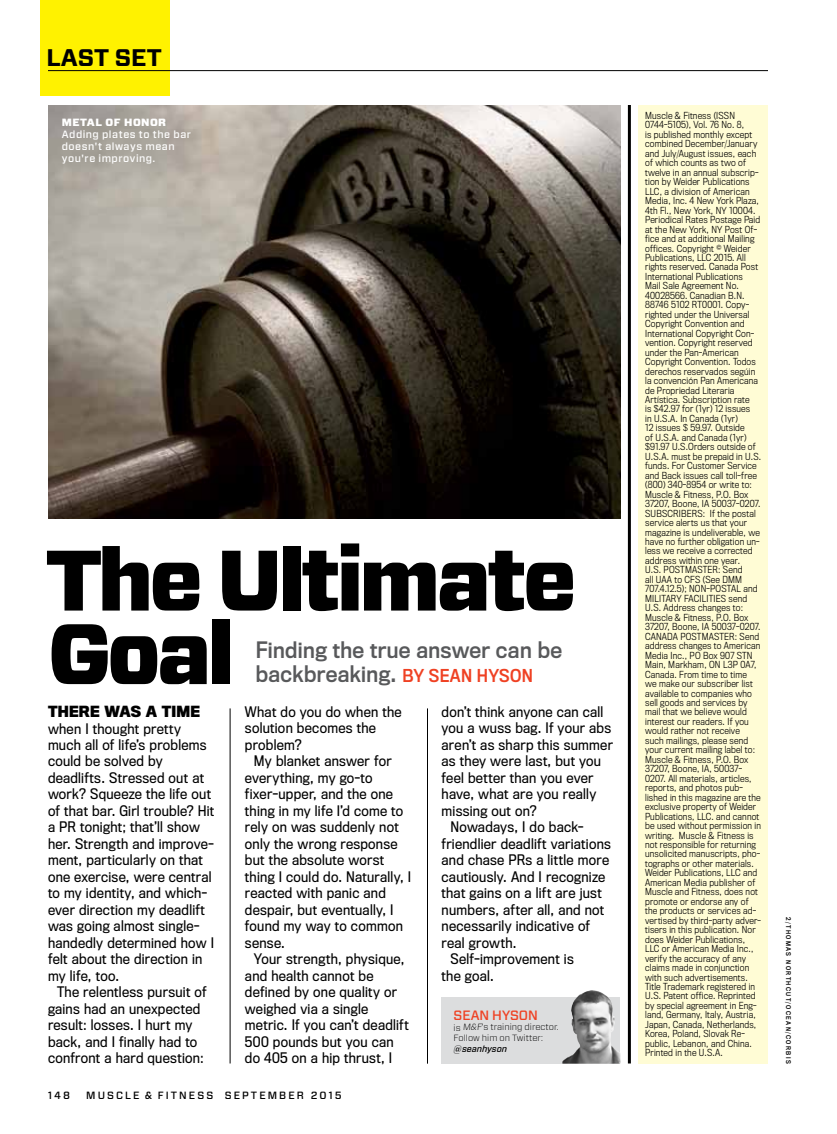
<style>
.page{position:relative;width:837px;height:1134px;background:#fff}
.page>*{position:absolute;margin:0;border:0;box-sizing:border-box;transform-origin:0 0}
.t1{font:900 85.5px/73.5px "Forza";letter-spacing:-.05em;color:#000}
.t2{font:700 24px "Forza";color:#000}
.t3{font:21px/24px "Titling Gothic FB Narrow Standard";letter-spacing:.02em;color:#58595b}
.t4{font:700 14.25px "Titling Gothic FB Narrow";letter-spacing:.015em;color:#000}
.t5{font:13.5px/16.5px "Titling Gothic FB Narrow";letter-spacing:.02em;color:#000}
.t6{font:500 13.5px "Forza";color:#ef4123}
.t7{font:500 10.5px/12px "Forza";letter-spacing:.045em;color:#fff}
.t8{font:500 10.5px "Forza";letter-spacing:.2em;color:#000}
.t9{font:900 10.5px "Forza";letter-spacing:.04em;color:#fff}
.t10{font:300 9px/9.4px "Titling Gothic FB Narrow";letter-spacing:.02em;color:#000}
.t11{font:300 9px/10.5px "Forza";color:#000}
.t12{font:italic 500 9px "Forza";color:#000}
.t13{font:6px "Titling Gothic FB Narrow Standard";letter-spacing:.23em;color:#000}
.s1{font-size:16.5px;color:#ef4123}
</style>
<div class="page">
<hr style="left:628px;top:105px;width:3px;height:959px;background:#000">
<div style="left:40px;top:0;width:130px;height:96px;background:#fff200"></div>
<div style="left:442px;top:997px;width:178px;height:67px;background:#dcddde"></div>
<hr style="left:48px;top:70px;width:720px;height:1px;background:#000">
<hr style="left:230px;top:708px;width:1px;height:355px;background:#000">
<hr style="left:427px;top:708px;width:1px;height:356px;background:#000">
<div style="left:638px;top:105px;width:130px;height:959px;background:#fffcd5"></div>
<img style="left:562px;top:990px;width:58px;height:74px">
<img style="left:48px;top:105px;width:572px;height:414px">
<h2 class="t2" style="left:46px;top:41px;width:117px">LAST SET</h2>
<p class="t9" style="left:62px;top:115px;width:106px">METAL OF HONOR</p>
<p class="t7" style="left:62px;top:128px;width:131px">Adding plates to the bar doesn't always mean you're improving.</p>
<h1 class="t1" style="left:46px;top:546px;width:532px">The Ultimate<br>Goal</h1>
<h3 class="t3" style="left:256px;top:638px;width:308px">Finding the true answer can be backbreaking. <span class="s1">By Sean Hyson</span></h3>
<h3 class="t4" style="left:48px;top:703px;width:153px">THERE WAS A TIME</h3>
<p class="t5" style="left:48px;top:720px;width:168px">when I thought pretty much all of life’s problems could be solved by deadlifts. Stressed out at work? Squeeze the life out of that bar. Girl trouble? Hit a PR tonight; that’ll show her. Strength and improve&shy;ment, particularly on that one exercise, were central to my identity, and which&shy;ever direction my deadlift was going almost single&shy;handedly determined how I felt about the direction in my life, too.</p>
<h3 class="t5" style="left:48px;top:984px;width:160px;text-indent:9px">The relentless pursuit of gains had an unexpected result: losses. I hurt my back, and I finally had to confront a hard question:</h3>
<h3 class="t5" style="left:245px;top:704px;width:158px">What do you do when the solution becomes the problem?</h3>
<p class="t5" style="left:245px;top:753px;width:168px;text-indent:9px">My blanket answer for everything, my go-to fixer-upper, and the one thing in my life I’d come to rely on was suddenly not only the wrong response but the absolute worst thing I could do. Naturally, I reacted with panic and despair, but eventually, I found my way to common sense.</p>
<h3 class="t5" style="left:245px;top:951px;width:165px;text-indent:9px">Your strength, physique, and health cannot be defined by one quality or weighed via a single metric. If you can’t deadlift<br>500 pounds but you can do 405 on a hip thrust, I</h3>
<p class="t8" style="left:48px;top:1088px;width:24px">148</p>
<p class="t8" style="left:86px;top:1088px;width:112px">MUSCLE &amp; Fitness</p>
<p class="t8" style="left:225px;top:1088px;width:119px">Se PTEMBER 2015</p>
<h3 class="t5" style="left:442px;top:704px;width:163px">don’t think anyone can call</h3>
<h3 class="t5" style="left:442px;top:720px;width:171px">you a wuss bag. If your abs</h3>
<h3 class="t5" style="left:442px;top:737px;width:173px">aren’t as sharp this summer</h3>
<h3 class="t5" style="left:442px;top:753px;width:161px">as they were last, but you</h3>
<h3 class="t5" style="left:442px;top:770px;width:153px">feel better than you ever</h3>
<h3 class="t5" style="left:442px;top:786px;width:156px">have, what are you really</h3>
<h3 class="t5" style="left:442px;top:803px;width:96px">missing out on?</h3>
<h3 class="t5" style="left:451px;top:819px;width:134px">Nowadays, I do back-</h3>
<h3 class="t5" style="left:442px;top:836px;width:171px">friendlier deadlift variations</h3>
<h3 class="t5" style="left:442px;top:852px;width:169px">and chase PRs a little more</h3>
<h3 class="t5" style="left:442px;top:869px;width:165px">cautiously. And I recognize</h3>
<h3 class="t5" style="left:442px;top:885px;width:162px">that gains on a lift are just</h3>
<h3 class="t5" style="left:442px;top:902px;width:164px">numbers, after all, and not</h3>
<h3 class="t5" style="left:442px;top:918px;width:150px">necessarily indicative of</h3>
<h3 class="t5" style="left:442px;top:935px;width:76px">real growth.</h3>
<h3 class="t5" style="left:451px;top:951px;width:125px">Self-improvement is</h3>
<h3 class="t5" style="left:442px;top:968px;width:54px">the goal.</h3>
<h3 class="t6" style="left:454px;top:1006px;width:84px">SEAN HYSON</h3>
<p class="t11" style="left:454px;top:1022px;width:107px">is M&amp;F’s training director.<br>Follow him on Twitter:</p>
<p class="t12" style="left:454px;top:1042px;width:55px">@seanhyson</p>
<p class="t10" style="left:645px;top:111px;width:118px">Muscle &amp; Fitness (ISSN<br>0744-5105), Vol. 76 No. 8,<br>is published monthly except combined December/January and July/August issues, each of which counts as two of twelve in an annual subscrip&shy;tion by Weider Publications<br>LLC, a division of American<br>Media, Inc. 4 New York Plaza,<br>4th Fl., New York, NY 10004.<br>Periodical Rates Postage Paid at the New York, NY Post Of&shy;fice and at additional Mailing offices. Copyright © Weider<br>Publications, LLC 2015. All rights reserved. Canada Post<br>International Publications<br>Mail Sale Agreement No.<br>40028566. Canadian B.N.<br>88746 5102 RT0001. Copy&shy;righted under the Universal<br>Copyright Convention and<br>International Copyright Con&shy;vention. Copyright reserved under the Pan-American<br>Copyright Convention. Todos derechos reservados segúin la convención Pan Americana de Propriedad Literaria<br>Artística. Subscription rate<br>is $42.97 for (1yr) 12 issues<br>in U.S.A. In Canada (1yr)<br>12 issues $ 59.97. Outside<br>of U.S.A. and Canada (1yr) $91.97 U.S.Orders outside of<br>U.S.A. must be prepaid in U.S. funds. For Customer Service and Back issues call toll-free (800) 340-8954 or write to:<br>Muscle &amp; Fitness, P.O. Box<br>37207, Boone, IA 50037-0207.<br>SUBSCRIBERS: If the postal service alerts us that your magazine is undeliverable, we have no further obligation un&shy;less we receive a corrected address within one year.<br>U.S. POSTMASTER: Send<br>all UAA to CFS (See DMM<br>707.4.12.5); NON-POSTAL and<br>MILITARY FACILITIES send<br>U.S. Address changes to:<br>Muscle &amp; Fitness, P.O. Box<br>37207, Boone, IA 50037-0207.<br>CANADA POSTMASTER: Send address changes to American<br>Media Inc., PO Box 907 STN<br>Main, Markham, ON L3P 0A7,<br>Canada. From time to time<br>we make our subscriber list available to companies who sell goods and services by mail that we believe would interest our readers. If you would rather not receive<br>such mailings, please send your current mailing label to:<br>Muscle &amp; Fitness, P.O. Box<br>37207, Boone, IA, 50037-<br>0207. All materials, articles, reports, and photos pub&shy;lished in this magazine are the exclusive property of Weider<br>Publications, LLC. and cannot be used without permission in writing. Muscle &amp; Fitness is not responsible for returning unsolicited manuscripts, pho&shy;tographs or other materials.<br>Weider Publications, LLC and<br>American Media publisher of<br>Muscle and Fitness, does not promote or endorse any of the products or services ad&shy;vertised by third-party adver&shy;tisers in this publication. Nor does Weider Publications,<br>LLC or American Media Inc., verify the accuracy of any claims made in conjunction with such advertisements.<br>Title Trademark registered in<br>U.S. Patent office. Reprinted by special agreement in Eng&shy;land, Germany, Italy, Austria,<br>Japan, Canada, Netherlands,<br>Korea, Poland, Slovak Re&shy;public, Lebanon, and China.<br>Printed in the U.S.A.</p>
<p class="t13" style="left:792px;top:917px;width:148px;rotate:90deg">2/thomas northcut/ocean/corbis</p>
</div>
